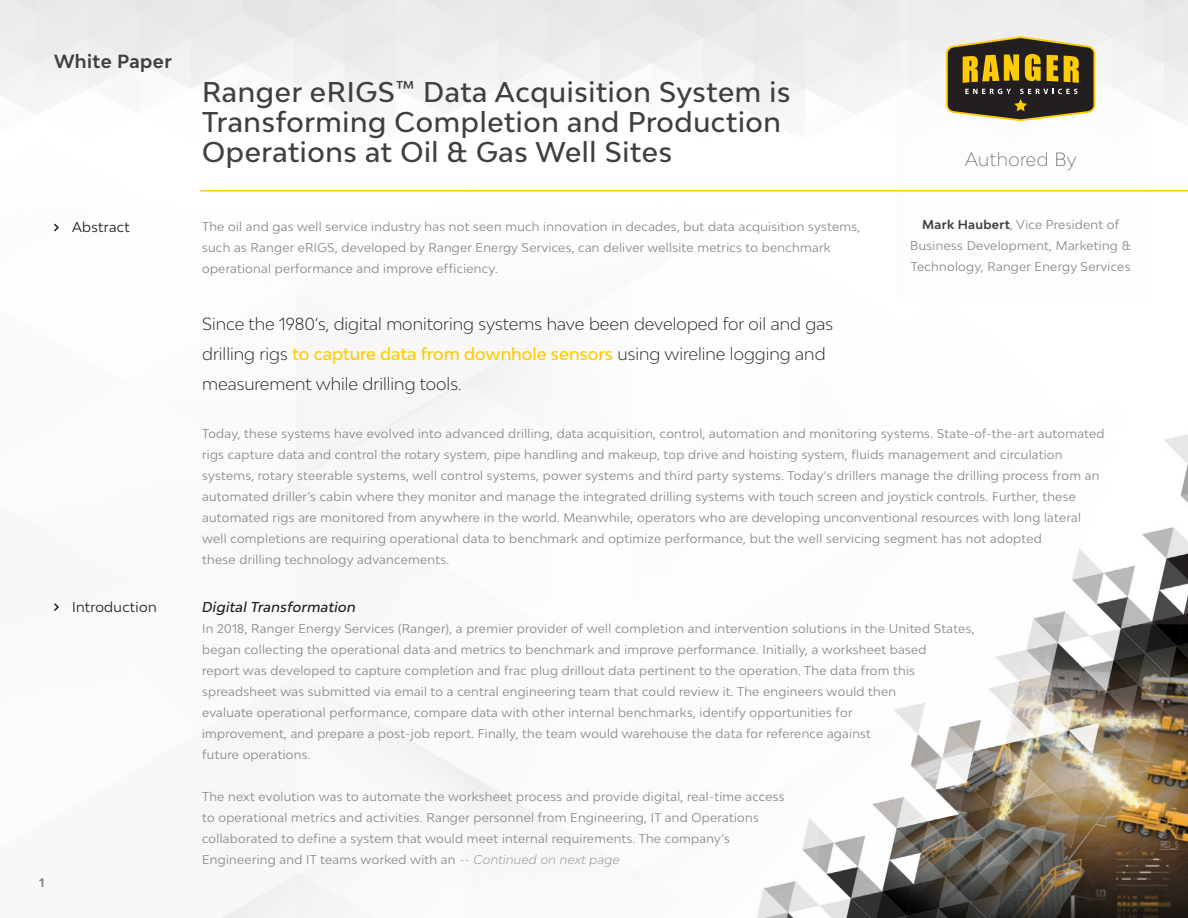
<style>
.page{position:relative;width:1188px;height:918px;background:#fff}
.page>*{position:absolute;margin:0;border:0;box-sizing:border-box;transform-origin:0 0}
.t1{font:500 27px "Bw Modelica";letter-spacing:.025em;color:#403f40}
.t2{font:700 18px "Bw Modelica";letter-spacing:.025em;color:#403f40}
.t3{font:100 18px "Bw Modelica";letter-spacing:.025em;color:#403f40}
.t4{font:300 16.5px/30px "Bw Modelica";color:#1b1b1b}
.t5{font:italic 500 13.5px "Bw Modelica";letter-spacing:.025em;color:#1b1b1b}
.t6{font:13.5px "Bw Modelica";letter-spacing:.025em;color:#1b1b1b}
.t7{font:12px/21px "Bw Modelica";letter-spacing:.025em;color:#878586}
.t8{font:700 12px "Bw Modelica";color:#878586}
.s1{font-weight:700;color:#403f40}
.s2{font-weight:500;color:#fc0}
.s3{font-weight:300;font-style:italic}
</style>
<div class="page">
<img style="left:0;top:0;width:1188px;height:918px">
<svg style="left:897px;top:0;width:248px;height:303px"></svg>
<svg style="left:52px;top:222px;width:8px;height:11px"></svg>
<svg style="left:52px;top:602px;width:8px;height:11px"></svg>
<svg style="left:946px;top:36px;width:149px;height:85px;background:#6f6136"></svg>
<hr style="left:200px;top:190px;width:988px;height:2px;background:#fc0">
<p class="t2" style="left:54px;top:50px;width:119px">White Paper</p>
<p class="t6" style="left:72px;top:218px;width:59px">Abstract</p>
<p class="t6" style="left:72px;top:598px;width:86px">Introduction</p>
<p class="t8" style="left:39px;top:875px;width:7px">1</p>
<p class="t1" style="left:202px;top:75px;width:590px">Ranger eRIGS™ Data Acquisition System is</p>
<p class="t1" style="left:202px;top:105px;width:580px">Transforming Completion and Production</p>
<p class="t1" style="left:202px;top:135px;width:472px">Operations at Oil &amp; Gas Well Sites</p>
<p class="t7" style="left:202px;top:216px;width:660px">The oil and gas well service industry has not seen much innovation in decades, but data acquisition systems, such as Ranger eRIGS, developed by Ranger Energy Services, can deliver wellsite metrics to benchmark operational performance and improve efficiency.</p>
<p class="t3" style="left:965px;top:148px;width:113px">Authored By</p>
<p class="t7" style="left:910px;top:214px;width:222px;text-align:center"><span class="s1">Mark Haubert</span>, Vice President of<br>Business Development, Marketing &amp;<br>Technology, Ranger Energy Services</p>
<p class="t4" style="left:202px;top:308px;width:633px">Since the 1980’s, digital monitoring systems have been developed for oil and gas drilling rigs <span class="s2">to capture data from downhole sensors</span> using wireline logging and measurement while drilling tools.</p>
<p class="t7" style="left:202px;top:423px;width:904px">Today, these systems have evolved into advanced drilling, data acquisition, control, automation and monitoring systems. State-of-the-art automated rigs capture data and control the rotary system, pipe handling and makeup, top drive and hoisting system, fluids management and circulation systems, rotary steerable systems, well control systems, power systems and third party systems. Today’s drillers manage the drilling process from an automated driller’s cabin where they monitor and manage the integrated drilling systems with touch screen and joystick controls. Further, these automated rigs are monitored from anywhere in the world. Meanwhile, operators who are developing unconventional resources with long lateral well completions are requiring operational data to benchmark and optimize performance, but the well servicing segment has not adopted<br>these drilling technology advancements.</p>
<p class="t5" style="left:202px;top:598px;width:155px">Digital Transformation</p>
<p class="t7" style="left:202px;top:617px;width:774px">In 2018, Ranger Energy Services (Ranger), a premier provider of well completion and intervention solutions in the United States, began collecting the operational data and metrics to benchmark and improve performance. Initially, a worksheet based<br>report was developed to capture completion and frac plug drillout data pertinent to the operation. The data from this spreadsheet was submitted via email to a central engineering team that could review it. The engineers would then<br>evaluate operational performance, compare data with other internal benchmarks, identify opportunities for<br>improvement, and prepare a post-job report. Finally, the team would warehouse the data for reference against<br>future operations.</p>
<p class="t7" style="left:202px;top:785px;width:584px">The next evolution was to automate the worksheet process and provide digital, real-time access to operational metrics and activities. Ranger personnel from Engineering, IT and Operations collaborated to define a system that would meet internal requirements. The company’s Engineering and IT teams worked with an <span class="s3">-- Continued on next page</span></p>
</div>
